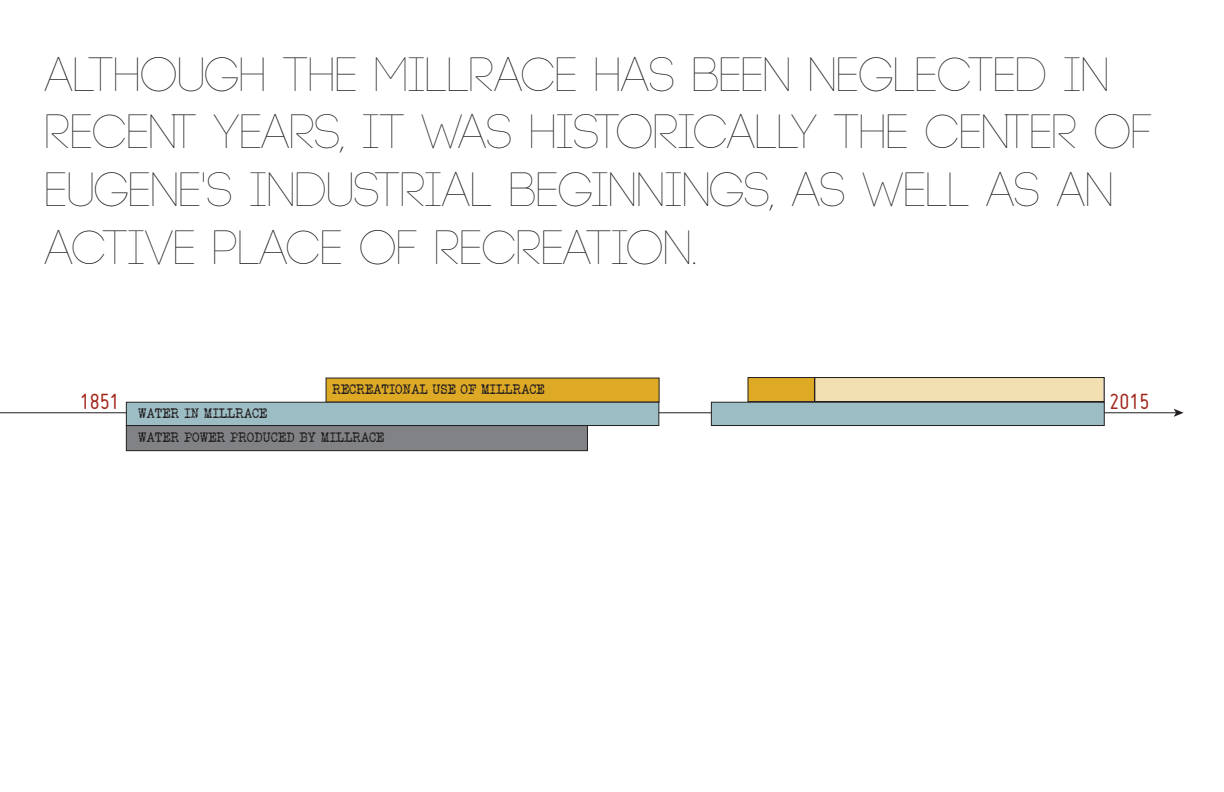
<style>
.page{position:relative;width:1224px;height:792px;background:#fff}
.page>*{position:absolute;margin:0;border:0;box-sizing:border-box;transform-origin:0 0}
.t1{font:300 48px/57.6px "Code";color:#231f20}
.t2{font:24px "Miso";color:#a2281d}
.t3{font:14px/24.3px "Veteran Typewriter";color:#231f20}
</style>
<div class="page">
<div style="left:814px;top:377px;width:290px;height:25px;background:#f3e0b2"></div>
<div style="left:326px;top:378px;width:334px;height:25px;background:#dea925"></div>
<div style="left:126px;top:425px;width:462px;height:26px;background:#808285;border:1px solid #231f20"></div>
<hr style="left:0;top:412px;width:1177px;height:1px;background:#231f20">
<svg style="left:1174px;top:409px;width:10px;height:8px"></svg>
<div style="left:126px;top:402px;width:533px;height:24px;background:#9dbdc5;border:1px solid #231f20"></div>
<div style="left:814px;top:377px;width:291px;height:25px;border:1px solid #231f20"></div>
<div style="left:747px;top:377px;width:68px;height:25px;background:#dea925;border:1px solid #231f20"></div>
<div style="left:711px;top:402px;width:394px;height:24px;background:#9dbdc5;border:1px solid #231f20"></div>
<p class="t1" style="left:45px;top:47px;width:1109px">ALTHOUGH THE MILLRACE HAS BEEN NEGLECTED IN RECENT YEARS, IT WAS HISTORICALLY THE CENTER OF EUGENE'S INDUSTRIAL BEGINNINGS, AS WELL AS AN ACTIVE PLACE OF RECREATION.</p>
<p class="t3" style="left:333px;top:377px;width:214px">RECREATIONAL USE OF MILLRACE</p>
<p class="t3" style="left:138px;top:401px;width:248px">WATER IN MILLRACE<br>WATER POWER PRODUCED BY MILLRACE</p>
<p class="t2" style="left:80px;top:388px;width:41px">1851</p>
<p class="t2" style="left:1110px;top:388px;width:41px">2015</p>
</div>
